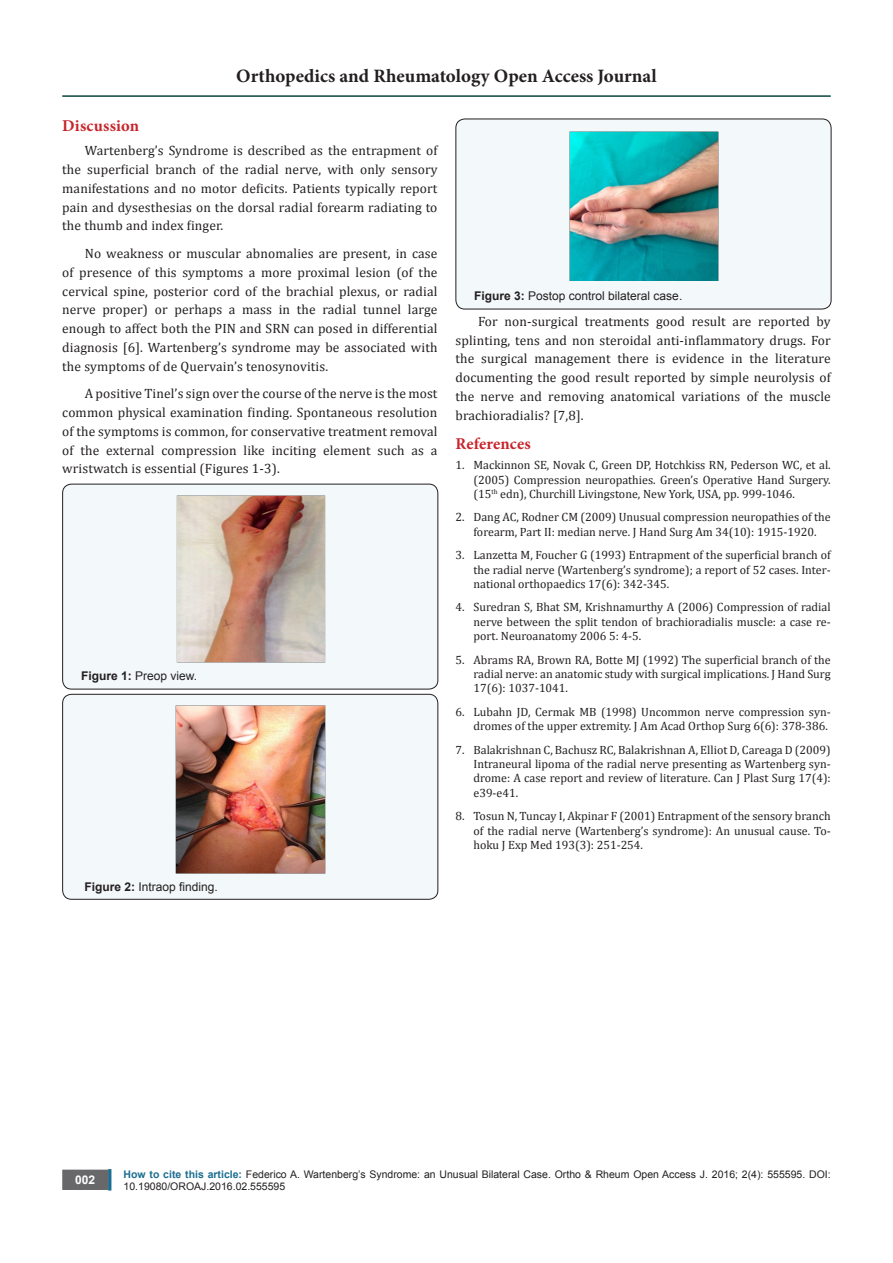
<style>
.page{position:relative;width:893px;height:1263px;background:#fff}
.page>*{position:absolute;margin:0;border:0;box-sizing:border-box;transform-origin:0 0}
.t1{font:700 18.9px "Minion Pro";color:#231f20}
.t2{font:700 16.5px "Minion Pro";letter-spacing:.01em;color:#c8242b}
.t3{font:13.5px/18.8px "Cambria";letter-spacing:.01em;color:#231f20;text-align:justify}
.t4{font:12px/14.4px "Cambria";color:#231f20;text-align:justify}
.t5{font:12px "Arial";color:#231f20}
.t6{font:700 12px "Arial";color:#fff}
.t7{font:10.5px/12.6px "Arial";color:#231f20}
.s1{font-weight:700}
.s2{font-weight:700;color:#1c6d90}
</style>
<div class="page">
<div style="left:63px;top:1170px;width:44px;height:19px;background:#68676a"></div>
<div style="left:62px;top:1169px;width:46px;height:21px;border:2px solid #68676a"></div>
<div style="left:108px;top:1169px;width:3px;height:21px;background:#1c6d90;border:2px solid #1c6d90"></div>
<hr style="left:62px;top:95px;width:769px;height:2px;background:#0b443d">
<div style="left:63px;top:484px;width:375px;height:205px;background:#f3f8fa;border-radius:9px"></div>
<div style="left:62px;top:484px;width:376px;height:205px;border:1px solid #231f20;border-radius:9px"></div>
<img style="left:177px;top:495px;width:148px;height:167px">
<div style="left:63px;top:694px;width:375px;height:205px;background:#f3f8fa;border-radius:9px"></div>
<div style="left:62px;top:694px;width:376px;height:206px;border:1px solid #231f20;border-radius:9px"></div>
<img style="left:176px;top:706px;width:150px;height:167px">
<div style="left:456px;top:119px;width:375px;height:190px;background:#f3f8fa;border-radius:9px"></div>
<div style="left:455px;top:119px;width:376px;height:190px;border:1px solid #231f20;border-radius:9px"></div>
<img style="left:569px;top:131px;width:150px;height:150px">
<h1 class="t1" style="left:236px;top:63px;width:422px">Orthopedics and Rheumatology Open Access Journal</h1>
<p class="t2" style="left:62px;top:114px;width:78px">Discussion</p>
<p class="t3" style="left:62px;top:141px;width:377px;text-indent:22px">Wartenberg’s Syndrome is described as the entrapment of the superficial branch of the radial nerve, with only sensory manifestations and no motor deficits. Patients typically report pain and dysesthesias on the dorsal radial forearm radiating to the thumb and index finger.</p>
<p class="t3" style="left:62px;top:244px;width:377px;text-indent:22px">No weakness or muscular abnomalies are present, in case of presence of this symptoms a more proximal lesion (of the cervical spine, posterior cord of the brachial plexus, or radial nerve proper) or perhaps a mass in the radial tunnel large enough to affect both the PIN and SRN can posed in differential diagnosis [6]. Wartenberg’s syndrome may be associated with the symptoms of de Quervain’s tenosynovitis.</p>
<p class="t3" style="left:62px;top:384px;width:377px;text-indent:22px">A positive Tinel’s sign over the course of the nerve is the most common physical examination finding. Spontaneous resolution of the symptoms is common, for conservative treatment removal of the external compression like inciting element such as a wristwatch is essential (Figures 1-3).</p>
<p class="t5" style="left:81px;top:668px;width:118px"><span class="s1">Figure 1:</span> Preop view.</p>
<p class="t5" style="left:84px;top:879px;width:135px"><span class="s1">Figure 2:</span> Intraop finding.</p>
<p class="t5" style="left:474px;top:288px;width:210px"><span class="s1">Figure 3:</span> Postop control bilateral case.</p>
<p class="t3" style="left:455px;top:312px;width:377px;text-indent:22px">For non-surgical treatments good result are reported by splinting, tens and non steroidal anti-inflammatory drugs. For the surgical management there is evidence in the literature documenting the good result reported by simple neurolysis of the nerve and removing anatomical variations of the muscle brachioradialis? [7,8].</p>
<p class="t2" style="left:455px;top:432px;width:77px">References</p>
<p class="t4" style="left:473px;top:458px;width:359px;text-indent:-18px">1. Mackinnon SE, Novak C, Green DP, Hotchkiss RN, Pederson WC, et al. (2005) Compression neuropathies. Green’s Operative Hand Surgery. (15<sup>th</sup> edn), Churchill Livingstone, New York, USA, pp. 999-1046.</p>
<p class="t4" style="left:455px;top:510px;width:377px;text-align:center">2. Dang AC, Rodner CM (2009) Unusual compression neuropathies of the forearm, Part II: median nerve. J Hand Surg Am 34(10): 1915-1920.</p>
<p class="t4" style="left:473px;top:548px;width:359px;text-indent:-18px">3. Lanzetta M, Foucher G (1993) Entrapment of the superficial branch of the radial nerve (Wartenberg’s syndrome); a report of 52 cases. Inter&shy;national orthopaedics 17(6): 342-345.</p>
<p class="t4" style="left:473px;top:600px;width:359px;text-indent:-18px">4. Suredran S, Bhat SM, Krishnamurthy A (2006) Compression of radial nerve between the split tendon of brachioradialis muscle: a case re&shy;port. Neuroanatomy 2006 5: 4-5.</p>
<p class="t4" style="left:473px;top:652px;width:359px;text-indent:-18px">5. Abrams RA, Brown RA, Botte MJ (1992) The superficial branch of the radial nerve: an anatomic study with surgical implications. J Hand Surg 17(6): 1037-1041.</p>
<p class="t4" style="left:455px;top:704px;width:377px;text-align:right">6. Lubahn JD, Cermak MB (1998) Uncommon nerve compression syn&shy;dromes of the upper extremity. J Am Acad Orthop Surg 6(6): 378-386.</p>
<p class="t4" style="left:473px;top:742px;width:359px;text-indent:-18px">7. Balakrishnan C, Bachusz RC, Balakrishnan A, Elliot D, Careaga D (2009)<br>Intraneural lipoma of the radial nerve presenting as Wartenberg syn&shy;drome: A case report and review of literature. Can J Plast Surg 17(4): e39-e41.</p>
<p class="t4" style="left:473px;top:809px;width:359px;text-indent:-18px">8. Tosun N, Tuncay I, Akpinar F (2001) Entrapment of the sensory branch of the radial nerve (Wartenberg’s syndrome): An unusual cause. To&shy;hoku J Exp Med 193(3): 251-254.</p>
<p class="t6" style="left:75px;top:1172px;width:22px">002</p>
<p class="t7" style="left:124px;top:1168px;width:709px"><span class="s2">How to cite this article:</span> Federico A. Wartenberg’s Syndrome: an Unusual Bilateral Case. Ortho &amp; Rheum Open Access J. 2016; 2(4): 555595. DOI:<br>10.19080/OROAJ.2016.02.555595</p>
</div>
